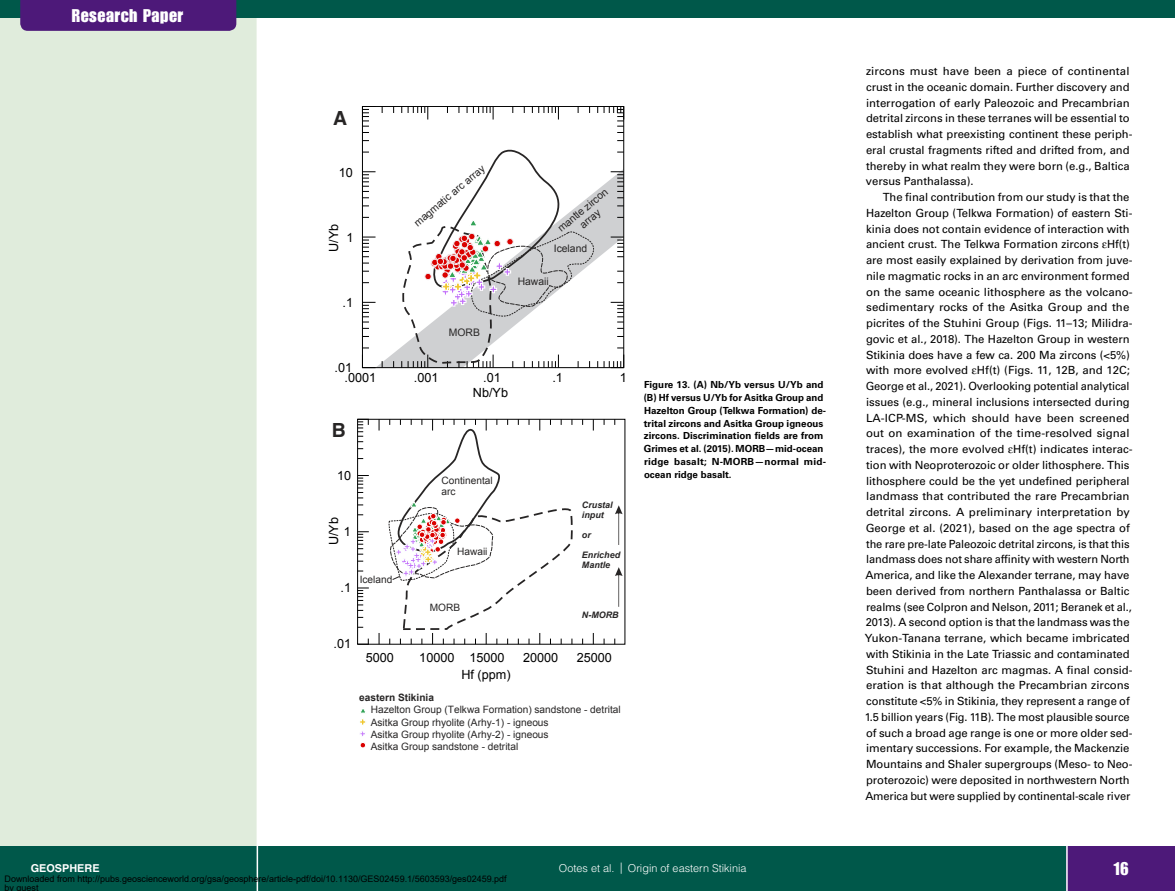
<style>
.page{position:relative;width:1175px;height:891px;background:#fff}
.page>*{position:absolute;margin:0;border:0;box-sizing:border-box;transform-origin:0 0}
.t1{font:700 19.5px "Helvetica LT Std";color:#272525}
.t2{font:18px "Impact LT Std";letter-spacing:.03em;color:#fff}
.t3{font:12.6px "Arial";color:#000}
.t4{font:11.25px/15.8px "Univers LT Std";letter-spacing:-.005em;color:#000}
.t5{font:300 10.8px "Helvetica LT Std";color:#fff}
.t6{font:10.35px/11.6px "Arial";color:#272525;text-align:center}
.t7{font:10.2px/11.2px "Arial";color:#272525}
.t8{font:700 10.2px "Arial";color:#272525}
.t9{font:700 9.75px/12.8px "Univers LT Std";color:#000}
.t10{font:9px/9px "Arial";color:#000}
.t11{font:italic 700 9px/9.9px "Arial";color:#272525}
.s1{font-size:11.25px}
</style>
<div class="page">
<div style="left:0;top:0;width:256px;height:891px;background:#e0ecdc"></div>
<div style="left:0;top:846px;width:1174px;height:45px;background:#00584a"></div>
<hr style="left:256px;top:0;width:2px;height:891px;background:#fff">
<div style="left:0;top:0;width:1174px;height:18px;background:#00584a"></div>
<div style="left:1066px;top:846px;width:108px;height:45px;background:#4d1979"></div>
<hr style="left:1066px;top:846px;width:1px;height:45px;background:#fff">
<div style="left:20px;top:0;width:216px;height:31px;background:#4d1979"></div>
<svg style="left:378px;top:419px;width:1px;height:12px"></svg>
<svg style="left:593px;top:419px;width:1px;height:12px"></svg>
<svg style="left:357px;top:639px;width:12px;height:6px"></svg>
<svg style="left:357px;top:588px;width:12px;height:23px"></svg>
<svg style="left:357px;top:531px;width:12px;height:24px"></svg>
<svg style="left:357px;top:475px;width:12px;height:23px"></svg>
<svg style="left:357px;top:419px;width:12px;height:23px"></svg>
<svg style="left:615px;top:505px;width:7px;height:40px"></svg>
<svg style="left:387px;top:419px;width:187px;height:225px"></svg>
<svg style="left:615px;top:567px;width:7px;height:40px"></svg>
<svg style="left:401px;top:106px;width:27px;height:14px"></svg>
<svg style="left:473px;top:106px;width:20px;height:14px"></svg>
<svg style="left:532px;top:106px;width:27px;height:14px"></svg>
<svg style="left:597px;top:106px;width:27px;height:27px"></svg>
<svg style="left:362px;top:355px;width:13px;height:13px"></svg>
<svg style="left:362px;top:302px;width:13px;height:27px"></svg>
<svg style="left:362px;top:237px;width:13px;height:20px"></svg>
<svg style="left:362px;top:171px;width:13px;height:27px"></svg>
<svg style="left:362px;top:106px;width:13px;height:27px"></svg>
<svg style="left:393px;top:148px;width:231px;height:220px"></svg>
<div style="left:447px;top:255px;width:7px;height:7px;border:1px solid #f4eef1;border-radius:50%"></div>
<div style="left:450px;top:255px;width:6px;height:7px;background:#da0100;border-radius:50%"></div>
<div style="left:449px;top:255px;width:7px;height:7px;border:1px solid #f4eef1;border-radius:50%"></div>
<svg style="left:360px;top:709px;width:6px;height:39px"></svg>
<h2 class="t2" style="left:72px;top:5px;width:113px">Research Paper</h2>
<h1 class="t1" style="left:333px;top:106px;width:16px">A</h1>
<p class="t3" style="left:339px;top:164px;width:16px">10</p>
<p class="t3" style="left:325px;top:252px;width:30px;rotate:-90deg">U/Yb</p>
<p class="t3" style="left:346px;top:229px;width:9px">1</p>
<p class="t3" style="left:342px;top:295px;width:12px">.1</p>
<p class="t6" style="left:412px;top:220px;width:90px;rotate:-40deg">magmatic arc array</p>
<p class="t6" style="left:449px;top:327px;width:33px">MORB</p>
<p class="t6" style="left:555px;top:225px;width:63px;rotate:-40deg">mantle zircon array</p>
<p class="t6" style="left:554px;top:243px;width:35px">Iceland</p>
<p class="t6" style="left:517px;top:276px;width:33px">Hawaii</p>
<p class="t3" style="left:335px;top:360px;width:19px">.01</p>
<p class="t3" style="left:344px;top:369px;width:33px">.0001</p>
<p class="t3" style="left:414px;top:369px;width:26px">.001</p>
<p class="t3" style="left:483px;top:369px;width:19px">.01</p>
<p class="t3" style="left:552px;top:369px;width:12px">.1</p>
<p class="t3" style="left:620px;top:369px;width:9px">1</p>
<h1 class="t1" style="left:332px;top:418px;width:16px">B</h1>
<p class="t3" style="left:473px;top:384px;width:37px">Nb/Yb</p>
<p class="t3" style="left:337px;top:467px;width:16px">10</p>
<p class="t3" style="left:325px;top:545px;width:30px;rotate:-90deg">U/Yb</p>
<p class="t3" style="left:344px;top:523px;width:9px">1</p>
<p class="t3" style="left:340px;top:579px;width:12px">.1</p>
<p class="t3" style="left:334px;top:636px;width:19px">.01</p>
<p class="t7" style="left:360px;top:574px;width:34px">Iceland</p>
<p class="t7" style="left:441px;top:475px;width:53px">Continental arc</p>
<p class="t7" style="left:457px;top:546px;width:32px">Hawaii</p>
<p class="t7" style="left:430px;top:602px;width:32px">MORB</p>
<p class="t11" style="left:582px;top:500px;width:32px">Crustal input</p>
<p class="t11" style="left:582px;top:530px;width:10px">or</p>
<p class="t11" style="left:582px;top:550px;width:40px">Enriched<br>Mantle</p>
<p class="t11" style="left:582px;top:610px;width:38px">N-MORB</p>
<p class="t3" style="left:366px;top:649px;width:30px">5000</p>
<p class="t3" style="left:419px;top:649px;width:87px">10000 15000</p>
<p class="t3" style="left:523px;top:649px;width:37px">20000</p>
<p class="t3" style="left:576px;top:649px;width:37px">25000</p>
<p class="t3" style="left:461px;top:666px;width:51px">Hf (ppm)</p>
<p class="t8" style="left:359px;top:691px;width:76px">eastern Stikinia</p>
<p class="t7" style="left:371px;top:704px;width:251px;line-height:12.5px">Hazelton Group (Telkwa Formation) sandstone - detrital<br>Asitka Group rhyolite (Arhy-1) - igneous</p>
<p class="t7" style="left:371px;top:740px;width:149px">Asitka Group sandstone - detrital</p>
<p class="t7" style="left:371px;top:729px;width:179px">Asitka Group rhyolite (Arhy-2) - igneous</p>
<p class="t9" style="left:643px;top:379px;width:184px">Figure 13. (A) Nb/Yb versus U/Yb and (B) Hf versus U/Yb for Asitka Group and Hazelton Group (Telkwa Formation) de&shy;trital zircons and Asitka Group igneous zircons. Discrimination fields are from Grimes et al. (2015). MORB—mid-ocean ridge basalt; N-MORB—normal mid&shy;ocean ridge basalt.</p>
<p class="t4" style="left:866px;top:63px;width:268px">zircons must have been a piece of continental crust in the oceanic domain. Further discovery and interrogation of early Paleozoic and Precambrian detrital zircons in these terranes will be essential to establish what preexisting continent these periph&shy;eral crustal fragments rifted and drifted from, and thereby in what realm they were born (e.g., Baltica versus Panthalassa).</p>
<p class="t4" style="left:864px;top:189px;width:269px;text-indent:18px">The final contribution from our study is that the Hazelton Group (Telkwa Formation) of eastern Sti&shy;kinia does not contain evidence of interaction with ancient crust. The Telkwa Formation zircons Hf(t) are most easily explained by derivation from juve&shy;nile magmatic rocks in an arc environment formed on the same oceanic lithosphere as the volcano&shy;sedimentary rocks of the Asitka Group and the picrites of the Stuhini Group (Figs. 11–13; Milidra&shy;govic et al., 2018). The Hazelton Group in western Stikinia does have a few ca. 200 Ma zircons (&lt;5%) with more evolved Hf(t) (Figs. 11, 12B, and 12C; George et al., 2021). Overlooking potential analytical issues (e.g., mineral inclusions intersected during LA-ICP-MS, which should have been screened out on examination of the time-resolved signal traces), the more evolved Hf(t) indicates interac&shy;tion with Neoproterozoic or older lithosphere. This lithosphere could be the yet undefined peripheral landmass that contributed the rare Precambrian detrital zircons. A preliminary interpretation by George et al. (2021), based on the age spectra of the rare pre-late Paleozoic detrital zircons, is that this landmass does not share affinity with western North America, and like the Alexander terrane, may have been derived from northern Panthalassa or Baltic realms (see Colpron and Nelson, 2011; Beranek et al., 2013). A second option is that the landmass was the Yukon-Tanana terrane, which became imbricated with Stikinia in the Late Triassic and contaminated Stuhini and Hazelton arc magmas. A final consid&shy;eration is that although the Precambrian zircons constitute &lt;5% in Stikinia, they represent a range of 1.5 billion years (Fig. 11B). The most plausible source of such a broad age range is one or more older sed&shy;imentary successions. For example, the Mackenzie Mountains and Shaler supergroups (Meso- to Neo&shy;proterozoic) were deposited in northwestern North America but were supplied by continental-scale river</p>
<p class="t10" style="left:4px;top:875px;width:504px">Downloaded from http://pubs.geoscienceworld.org/gsa/geosphere/article-pdf/doi/10.1130/GES02459.1/5603593/ges02459.pdf by guest</p>
<p class="t5" style="left:559px;top:862px;width:189px">Ootes et al. <span class="s1">|</span> Origin of eastern Stikinia</p>
<h2 class="t2" style="left:1113px;top:858px;width:17px">16</h2>
</div>
